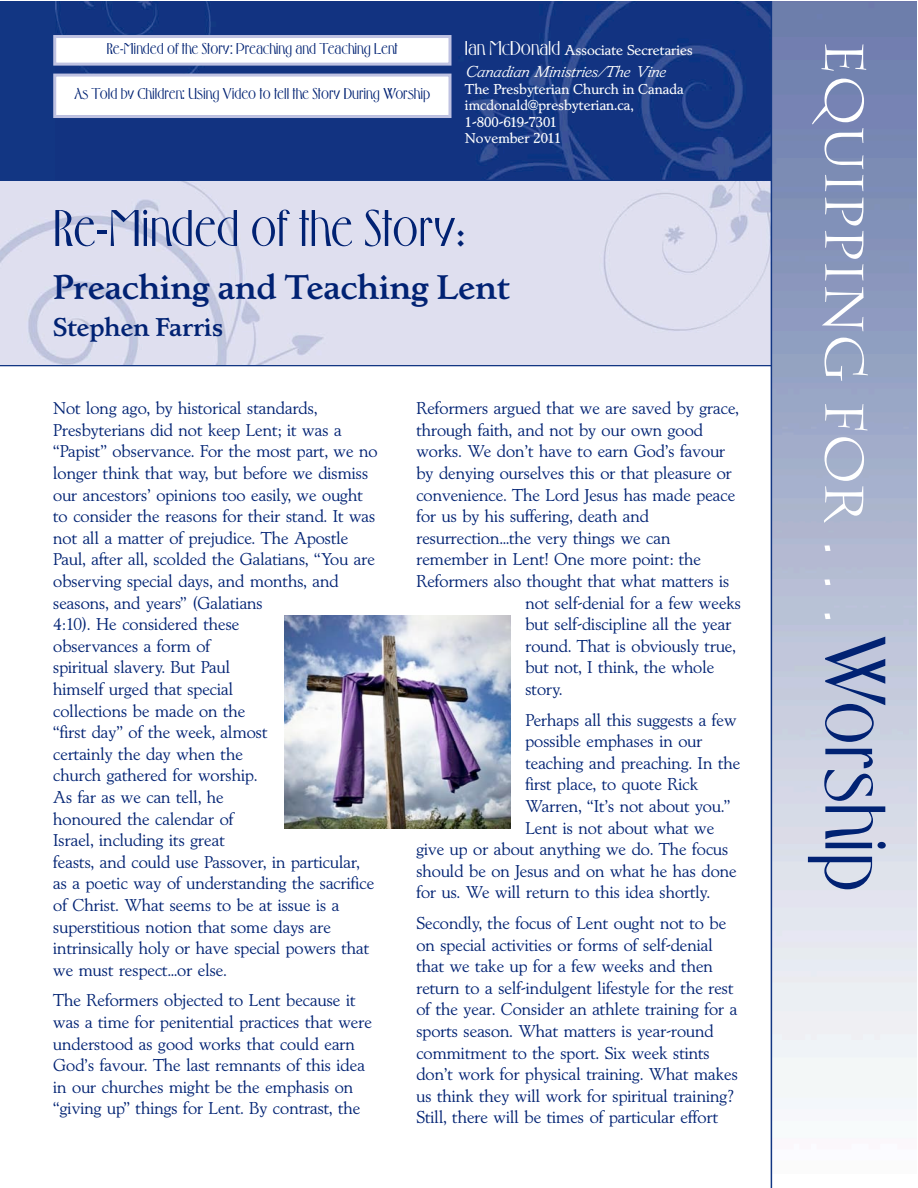
<style>
.page{position:relative;width:918px;height:1188px;background:#fff}
.page>*{position:absolute;margin:0;border:0;box-sizing:border-box;transform-origin:0 0}
.t1{font:54px "Charlemagne Std";color:#fff}
.t2{font:54px "Florentine Rgl";color:#012273}
.t3{font:36px "Lynton Bld";color:#012273}
.t4{font:27px "Lynton Bld";color:#012273}
.t5{font:18px/21.6px "Lynton Lgt";color:#012273}
.t6{font:16.5px "Florentine Rgl";color:#012273}
.t7{font:16.5px "Lynton Lgt Itl";color:#fff}
.t8{font:15px/16.5px "Lynton Rgl";color:#fff}
.s1{font-family:"Florentine Rgl";font-size:21px}
.s2{font-family:"Lynton Bld";font-size:36px}
.s3{font-family:"Florentine Rgl";font-size:90px;color:#012273}
</style>
<div class="page">
<div style="left:0;top:1px;width:771px;height:179px;background:#123683"></div>
<img style="left:55px;top:2px;width:716px;height:178px">
<img style="left:0;top:181px;width:771px;height:184px">
<img style="left:772px;top:1px;width:144px;height:1172px">
<hr style="left:771px;top:1px;width:1px;height:1187px;background:#123683">
<div style="left:56px;top:38px;width:392px;height:25px;background:#fff"></div>
<div style="left:53px;top:35px;width:398px;height:31px;border:3px solid #bfc2e2"></div>
<div style="left:56px;top:77px;width:392px;height:38px;background:#fff"></div>
<div style="left:53px;top:74px;width:398px;height:44px;border:3px solid #bfc2e2"></div>
<img style="left:284px;top:616px;width:226px;height:212px">
<p class="t6" style="left:107px;top:43px;width:292px">Re-Minded of the Story: Preaching and Teaching Lent</p>
<p class="t6" style="left:74px;top:88px;width:357px">As Told by Children: Using Video to tell the Story During Worship</p>
<p class="t8" style="left:465px;top:44px;width:229px"><span class="s1">Ian McDonald</span> Associate Secretaries</p>
<p class="t7" style="left:465px;top:66px;width:202px">Canadian Ministries/The Vine</p>
<p class="t8" style="left:465px;top:83px;width:220px">The Presbyterian Church in Canada imcdonald@presbyterian.ca,<br>1-800-619-7301<br>November 2011</p>
<h1 class="t2" style="left:53px;top:210px;width:414px">Re-Minded of the Story<span class="s2">:</span></h1>
<h2 class="t3" style="left:53px;top:275px;width:458px">Preaching and Teaching Lent</h2>
<h3 class="t4" style="left:53px;top:318px;width:171px">Stephen Farris</h3>
<p class="t5" style="left:53px;top:400px;width:326px">Not long ago, by historical standards, Presbyterians did not keep Lent; it was a “Papist” observance. For the most part, we no longer think that way, but before we dismiss our ancestors’ opinions too easily, we ought to consider the reasons for their stand. It was not all a matter of prejudice. The Apostle Paul, after all, scolded the Galatians, “You are observing special days, and months, and seasons, and years” (Galatians<br>4:10). He considered these<br>observances a form of<br>spiritual slavery. But Paul<br>himself urged that special<br>collections be made on the<br>“first day” of the week, almost<br>certainly the day when the<br>church gathered for worship.<br>As far as we can tell, he<br>honoured the calendar of<br>Israel, including its great<br>feasts, and could use Passover, in particular, as a poetic way of understanding the sacrifice of Christ. What seems to be at issue is a superstitious notion that some days are intrinsically holy or have special powers that we must respect…or else.</p>
<p class="t5" style="left:53px;top:992px;width:320px">The Reformers objected to Lent because it was a time for penitential practices that were understood as good works that could earn God’s favour. The last remnants of this idea in our churches might be the emphasis on “giving up” things for Lent. By contrast, the</p>
<p class="t5" style="left:416px;top:400px;width:324px">Reformers argued that we are saved by grace,</p>
<p class="t5" style="left:416px;top:421px;width:288px">through faith, and not by our own good</p>
<p class="t5" style="left:416px;top:443px;width:310px">works. We don’t have to earn God’s favour</p>
<p class="t5" style="left:416px;top:464px;width:317px">by denying ourselves this or that pleasure or</p>
<p class="t5" style="left:416px;top:486px;width:320px">convenience. The Lord Jesus has made peace</p>
<p class="t5" style="left:416px;top:508px;width:234px">for us by his suffering, death and</p>
<p class="t5" style="left:416px;top:529px;width:256px">resurrection…the very things we can</p>
<p class="t5" style="left:416px;top:551px;width:286px">remember in Lent! One more point: the</p>
<p class="t5" style="left:416px;top:572px;width:315px">Reformers also thought that what matters is</p>
<p class="t5" style="left:525px;top:594px;width:217px">not self-denial for a few weeks</p>
<p class="t5" style="left:525px;top:616px;width:207px">but self-discipline all the year</p>
<p class="t5" style="left:525px;top:637px;width:212px">round. That is obviously true,</p>
<p class="t5" style="left:525px;top:659px;width:190px">but not, I think, the whole</p>
<p class="t5" style="left:525px;top:680px;width:39px">story.</p>
<p class="t5" style="left:525px;top:711px;width:213px">Perhaps all this suggests a few</p>
<p class="t5" style="left:525px;top:733px;width:178px">possible emphases in our</p>
<p class="t5" style="left:525px;top:754px;width:216px">teaching and preaching. In the</p>
<p class="t5" style="left:525px;top:776px;width:174px">first place, to quote Rick</p>
<p class="t5" style="left:525px;top:797px;width:207px">Warren, “It’s not about you.”</p>
<p class="t5" style="left:525px;top:819px;width:190px">Lent is not about what we</p>
<p class="t5" style="left:416px;top:841px;width:314px">give up or about anything we do. The focus</p>
<p class="t5" style="left:416px;top:862px;width:322px">should be on Jesus and on what he has done</p>
<p class="t5" style="left:416px;top:884px;width:295px">for us. We will return to this idea shortly.</p>
<p class="t5" style="left:416px;top:914px;width:323px">Secondly, the focus of Lent ought not to be on special activities or forms of self-denial that we take up for a few weeks and then return to a self-indulgent lifestyle for the rest of the year. Consider an athlete training for a sports season. What matters is year-round commitment to the sport. Six week stints don’t work for physical training. What makes us think they will work for spiritual training?<br>Still, there will be times of particular effort</p>
<h1 class="t1" style="left:863px;top:41px;width:852px;rotate:90deg">EQUIPPING FOR . . . <span class="s3">Worship</span></h1>
</div>
